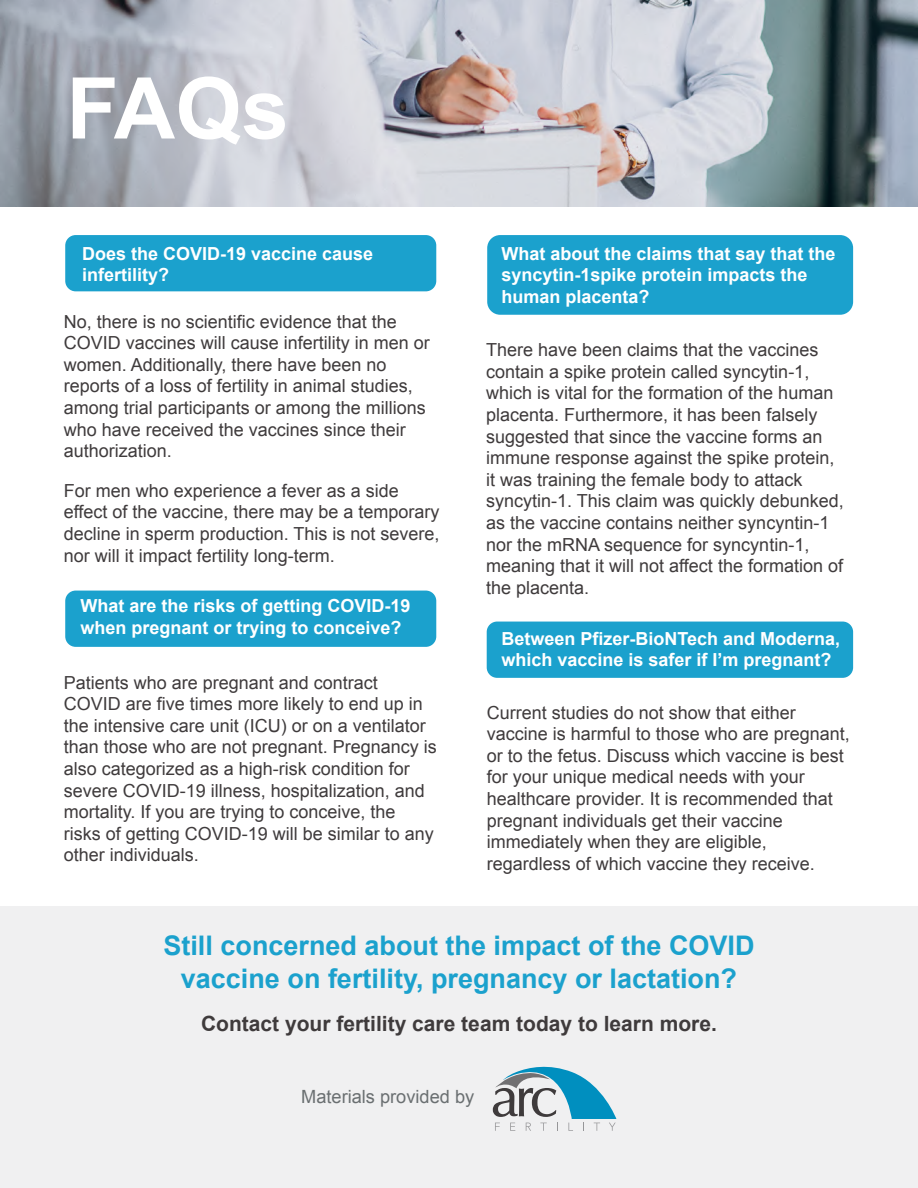
<style>
.page{position:relative;width:918px;height:1188px;background:#fff}
.page>*{position:absolute;margin:0;border:0;box-sizing:border-box;transform-origin:0 0}
.t1{font:700 85.2px "Arial";color:#fff}
.t2{font:700 27px/32.4px "Arial";color:#1ba1cd;text-align:center}
.t3{font:700 21px "Arial";color:#3f3b3c}
.t4{font:18.15px "Arial";color:#6a6f71}
.t5{font:18px/21.6px "Arial";color:#3f3b3c}
.t6{font:700 18px/21.6px "Arial";color:#fff}
</style>
<div class="page">
<div style="left:0;top:906px;width:918px;height:282px;background:#f0f0f1"></div>
<div style="left:65px;top:235px;width:371px;height:56px;background:#1ba1cd;border-radius:10px"></div>
<div style="left:65px;top:591px;width:371px;height:56px;background:#1ba1cd;border-radius:10px"></div>
<div style="left:487px;top:235px;width:366px;height:80px;background:#1ba1cd;border-radius:13px"></div>
<svg style="left:493px;top:1067px;width:123px;height:64px"></svg>
<div style="left:487px;top:622px;width:366px;height:56px;background:#1ba1cd;border-radius:10px"></div>
<img style="left:0;top:0;width:918px;height:207px">
<h1 class="t1" style="left:66px;top:52px;width:224px">FAQs</h1>
<p class="t6" style="left:82px;top:243px;width:293px">Does the COVID-19 vaccine cause infertility?</p>
<p class="t5" style="left:64px;top:311px;width:368px">No, there is no scientific evidence that the COVID vaccines will cause infertility in men or women. Additionally, there have been no reports of a loss of fertility in animal studies, among trial participants or among the millions who have received the vaccines since their authorization.</p>
<p class="t5" style="left:64px;top:480px;width:377px">For men who experience a fever as a side effect of the vaccine, there may be a temporary decline in sperm production. This is not severe, nor will it impact fertility long-term.</p>
<p class="t6" style="left:80px;top:596px;width:332px">What are the risks of getting COVID-19 when pregnant or trying to conceive?</p>
<p class="t5" style="left:64px;top:672px;width:375px">Patients who are pregnant and contract COVID are five times more likely to end up in the intensive care unit (ICU) or on a ventilator than those who are not pregnant. Pregnancy is also categorized as a high-risk condition for severe COVID-19 illness, hospitalization, and mortality. If you are trying to conceive, the risks of getting COVID-19 will be similar to any other individuals.</p>
<p class="t6" style="left:501px;top:243px;width:336px">What about the claims that say that the syncytin-1spike protein impacts the human placenta?</p>
<p class="t5" style="left:486px;top:339px;width:359px">There have been claims that the vaccines contain a spike protein called syncytin-1, which is vital for the formation of the human placenta. Furthermore, it has been falsely suggested that since the vaccine forms an immune response against the spike protein, it was training the female body to attack syncytin-1. This claim was quickly debunked, as the vaccine contains neither syncyntin-1 nor the mRNA sequence for syncyntin-1, meaning that it will not affect the formation of the placenta.</p>
<p class="t6" style="left:501px;top:628px;width:340px">Between Pfizer-BioNTech and Moderna, which vaccine is safer if I’m pregnant?</p>
<p class="t5" style="left:487px;top:702px;width:365px">Current studies do not show that either vaccine is harmful to those who are pregnant, or to the fetus. Discuss which vaccine is best for your unique medical needs with your healthcare provider. It is recommended that pregnant individuals get their vaccine immediately when they are eligible, regardless of which vaccine they receive.</p>
<h2 class="t2" style="left:163px;top:930px;width:593px">Still concerned about the impact of the COVID vaccine on fertility, pregnancy or lactation?</h2>
<p class="t3" style="left:201px;top:1010px;width:517px">Contact your fertility care team today to learn more.</p>
<p class="t4" style="left:301px;top:1085px;width:175px">Materials provided by</p>
</div>
